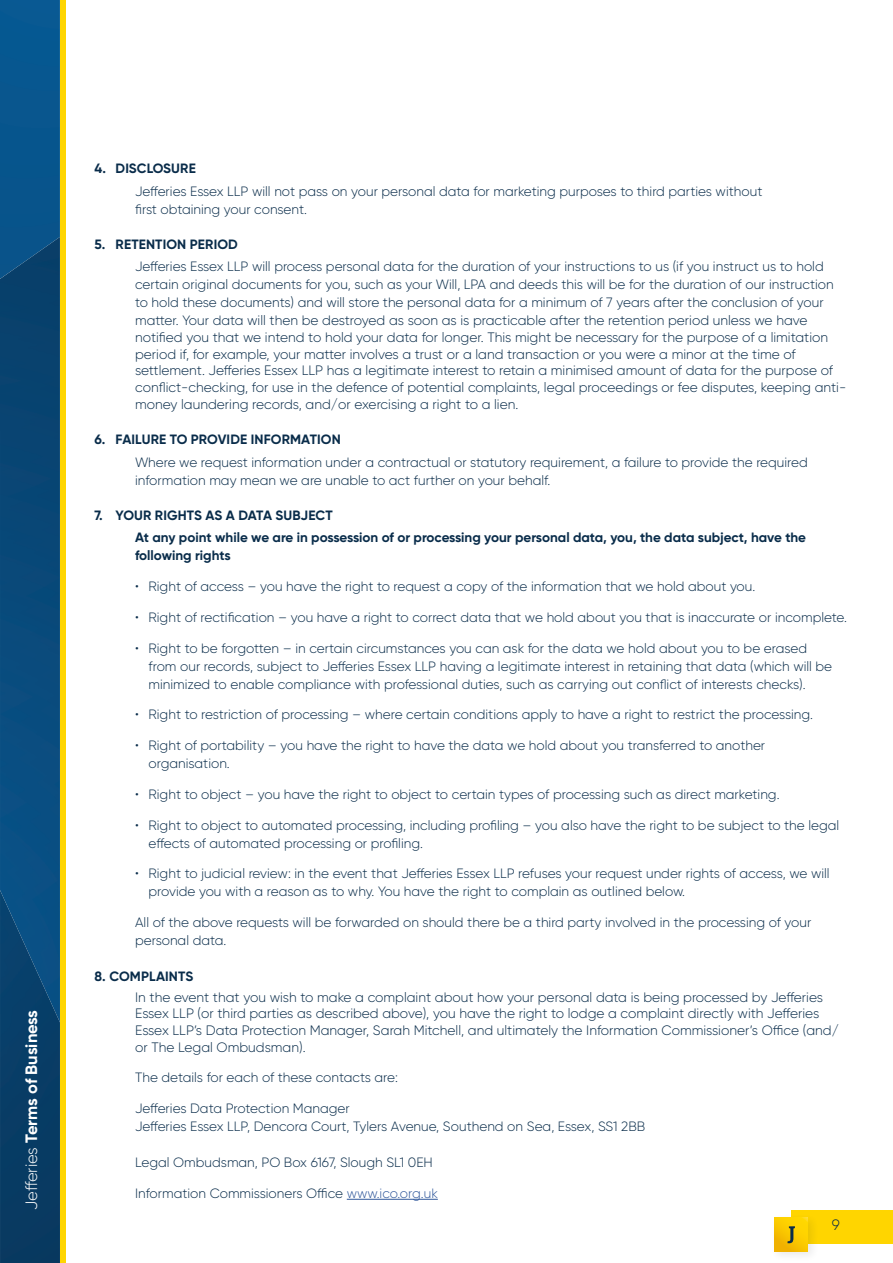
<style>
.page{position:relative;width:893px;height:1263px;background:#fff}
.page>*{position:absolute;margin:0;border:0;box-sizing:border-box;transform-origin:0 0}
.t1{font:700 16.5px "Gilroy";color:#fff}
.t2{font:300 15px "Gilroy";color:#092c4a}
.t3{font:300 13.65px/16.6px "Gilroy";color:#092c4a}
.t4{font:300 13.5px/18px "Gilroy";color:#092c4a}
.t5{font:700 13.5px/22.2px "Gilroy";color:#092c4a}
.s1{font-weight:300}
.s2{font-size:13.5px}
.s3{color:#30589b}
</style>
<div class="page">
<div style="left:0;top:0;width:60px;height:237px;background:#07568e"></div>
<img style="left:0;top:237px;width:60px;height:653px">
<img style="left:0;top:890px;width:60px;height:373px">
<div style="left:60px;top:0;width:6px;height:1263px;background:#ffd500"></div>
<div style="left:791px;top:1210px;width:102px;height:33px;background:#ffd500"></div>
<div style="left:769px;top:1213px;width:50px;height:49px;background:#1b1c20;opacity:.1"></div>
<svg style="left:774px;top:1218px;width:34px;height:33px"></svg>
<svg style="left:787px;top:1226px;width:8px;height:17px"></svg>
<hr style="left:347px;top:1199px;width:91px;height:1px;background:#30589b">
<p class="t1" style="left:21px;top:1210px;width:201px;rotate:-90deg"><span class="s1">Jefferies</span> Terms of Business</p>
<p class="t5" style="left:95px;top:158px;width:103px">4. DISCLOSURE</p>
<p class="t4" style="left:135px;top:182px;width:629px">Jefferies Essex LLP will not pass on your personal data for marketing purposes to third parties without first obtaining your consent.</p>
<p class="t5" style="left:95px;top:233px;width:145px">5. RETENTION PERIOD</p>
<p class="t4" style="left:135px;top:258px;width:700px">Jefferies Essex LLP will process personal data for the duration of your instructions to us (if you instruct us to hold certain original documents for you, such as your Will, LPA and deeds this will be for the duration of our instruction to hold these documents) and will store the personal data for a minimum of 7 years after the conclusion of your</p>
<p class="t3" style="left:135px;top:312px;width:713px"><span class="s2">matter. Your data</span> will then be destroyed as soon as is practicable after the retention period unless we have notified you that we intend to hold your data for longer. This might be necessary for the purpose of a limitation period if, for example, your matter involves a trust or a land transaction or you were a minor at the time of settlement. Jefferies Essex LLP has a legitimate interest to retain a minimised amount of data for the purpose of conflict-checking, for use in the defence of potential complaints, legal proceedings or fee disputes, keeping anti&shy;money laundering records, and/or exercising a right to a lien.</p>
<p class="t5" style="left:95px;top:428px;width:248px">6. FAILURE TO PROVIDE INFORMATION</p>
<p class="t4" style="left:135px;top:453px;width:674px">Where we request information under a contractual or statutory requirement, a failure to provide the required information may mean we are unable to act further on your behalf.</p>
<p class="t5" style="left:135px;top:504px;width:672px;text-indent:-40px">7. YOUR RIGHTS AS A DATA SUBJECT<br>At any point while we are in possession of or processing your personal data, you, the data subject, have the</p>
<p class="t5" style="left:135px;top:544px;width:97px">following rights</p>
<p class="t4" style="left:135px;top:577px;width:622px">• Right of access – you have the right to request a copy of the information that we hold about you.</p>
<p class="t4" style="left:135px;top:608px;width:713px">• Right of rectification – you have a right to correct data that we hold about you that is inaccurate or incomplete.</p>
<p class="t4" style="left:149px;top:639px;width:685px;text-indent:-14px">• Right to be forgotten – in certain circumstances you can ask for the data we hold about you to be erased from our records, subject to Jefferies Essex LLP having a legitimate interest in retaining that data (which will be minimized to enable compliance with professional duties, such as carrying out conflict of interests checks).</p>
<p class="t4" style="left:135px;top:705px;width:679px">• Right to restriction of processing – where certain conditions apply to have a right to restrict the processing.</p>
<p class="t4" style="left:149px;top:736px;width:618px;text-indent:-14px">• Right of portability – you have the right to have the data we hold about you transferred to another organisation.</p>
<p class="t4" style="left:135px;top:785px;width:646px">• Right to object – you have the right to object to certain types of processing such as direct marketing.</p>
<p class="t4" style="left:149px;top:816px;width:692px;text-indent:-14px">• Right to object to automated processing, including profiling – you also have the right to be subject to the legal effects of automated processing or profiling.</p>
<p class="t4" style="left:149px;top:864px;width:683px;text-indent:-14px">• Right to judicial review: in the event that Jefferies Essex LLP refuses your request under rights of access, we will provide you with a reason as to why. You have the right to complain as outlined below.</p>
<p class="t4" style="left:135px;top:913px;width:678px">All of the above requests will be forwarded on should there be a third party involved in the processing of your personal data.</p>
<p class="t5" style="left:95px;top:965px;width:100px">8. COMPLAINTS</p>
<p class="t3" style="left:135px;top:988px;width:705px">In the event that you wish to make a complaint about how your personal data is being processed by Jefferies Essex LLP (or third parties as described above), you have the right to lodge a complaint directly with Jefferies Essex LLP’s Data Protection Manager, Sarah Mitchell, and ultimately the Information Commissioner’s Office (and/ or The Legal Ombudsman).</p>
<p class="t4" style="left:135px;top:1068px;width:264px">The details for each of these contacts are:</p>
<p class="t4" style="left:135px;top:1099px;width:512px">Jefferies Data Protection Manager<br>Jefferies Essex LLP, Dencora Court, Tylers Avenue, Southend on Sea, Essex, SS1 2BB</p>
<p class="t4" style="left:135px;top:1153px;width:299px">Legal Ombudsman, PO Box 6167, Slough SL1 0EH</p>
<p class="t4" style="left:135px;top:1184px;width:304px">Information Commissioners Office <span class="s3">www.ico.org.uk</span></p>
<p class="t2" style="left:832px;top:1215px;width:10px">9</p>
</div>
